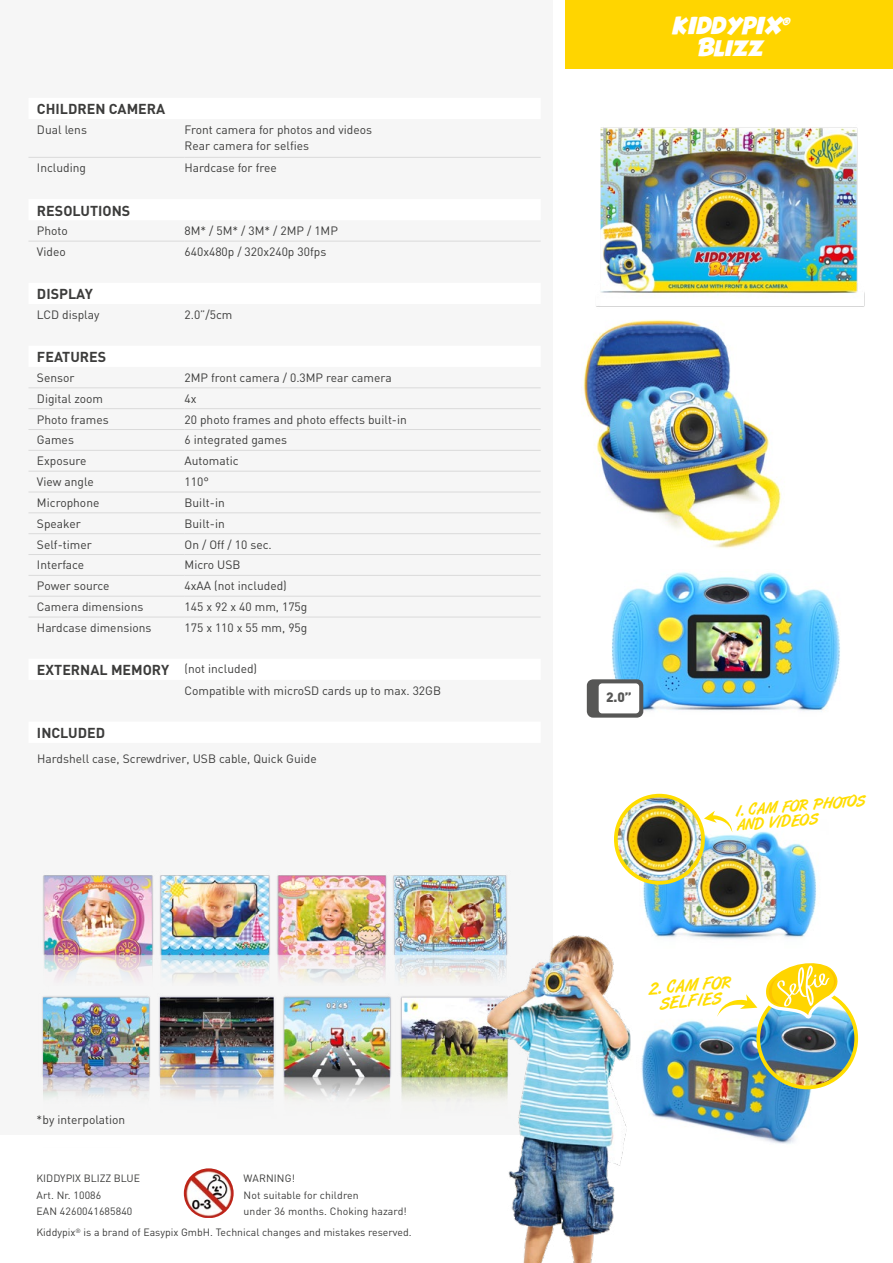
<style>
.page{position:relative;width:893px;height:1263px;background:#fff}
.page>*{position:absolute;margin:0;border:0;box-sizing:border-box;transform-origin:0 0}
.t1{font:17.1px/15.6px "Art Brush";color:#fd0;text-align:center}
.t2{font:16.5px "Heroes Legend";color:#fff}
.t3{font:15.9px/14.4px "Art Brush";color:#fd0}
.t4{font:15px "Heroes Legend";color:#fff}
.t5{font:700 14.25px "DIN";color:#3c3c3b}
.t6{font:900 13.5px "DIN";color:#575756}
.t7{font:12px/16.5px "DIN";color:#3c3c3b}
.t8{font:10.5px/16.5px "DIN";color:#3c3c3b}
.t9{font:6.15px "Heroes Legend";color:#fff}
.s1{font-weight:400;font-size:12px}
</style>
<div class="page">
<div style="left:566px;top:0;width:327px;height:68px;background:#ffd500"></div>
<div style="left:0;top:0;width:553px;height:1134px;background:#f6f6f6"></div>
<img style="left:612px;top:572px;width:228px;height:141px">
<img style="left:583px;top:379px;width:198px;height:170px">
<img style="left:43px;top:875px;width:464px;height:106px">
<img style="left:42px;top:996px;width:373px;height:104px">
<img style="left:184px;top:1168px;width:50px;height:50px">
<img style="left:711px;top:1007px;width:124px;height:137px">
<svg style="left:717px;top:994px;width:40px;height:23px"></svg>
<img style="left:628px;top:818px;width:189px;height:121px">
<svg style="left:704px;top:811px;width:28px;height:22px"></svg>
<img style="left:616px;top:796px;width:87px;height:87px;border-radius:44px">
<div style="left:614px;top:794px;width:91px;height:91px;border:4px solid #fd0;border-radius:50%"></div>
<img style="left:758px;top:989px;width:98px;height:98px;border-radius:49px">
<div style="left:756px;top:988px;width:102px;height:101px;border:4px solid #fd0;border-radius:50%"></div>
<svg style="left:763px;top:963px;width:78px;height:56px"></svg>
<svg style="left:587px;top:679px;width:56px;height:39px"></svg>
<img style="left:415px;top:893px;width:296px;height:370px">
<img style="left:565px;top:34px;width:328px;height:345px">
<svg style="left:29px;top:240px;width:512px;height:377px"></svg>
<hr style="left:28px;top:388px;width:157px;height:1px;background:#dadada">
<hr style="left:185px;top:388px;width:356px;height:1px;background:#dadada">
<hr style="left:28px;top:408px;width:157px;height:1px;background:#dadada">
<hr style="left:185px;top:408px;width:356px;height:1px;background:#dadada">
<hr style="left:28px;top:241px;width:157px;height:1px;background:#dadada">
<hr style="left:185px;top:241px;width:356px;height:1px;background:#dadada">
<hr style="left:28px;top:429px;width:157px;height:1px;background:#dadada">
<hr style="left:185px;top:429px;width:356px;height:1px;background:#dadada">
<hr style="left:28px;top:450px;width:157px;height:1px;background:#dadada">
<hr style="left:185px;top:450px;width:356px;height:1px;background:#dadada">
<hr style="left:28px;top:471px;width:157px;height:1px;background:#dadada">
<hr style="left:185px;top:471px;width:356px;height:1px;background:#dadada">
<hr style="left:28px;top:492px;width:157px;height:1px;background:#dadada">
<hr style="left:185px;top:492px;width:356px;height:1px;background:#dadada">
<hr style="left:28px;top:513px;width:157px;height:1px;background:#dadada">
<hr style="left:185px;top:513px;width:356px;height:1px;background:#dadada">
<hr style="left:28px;top:533px;width:157px;height:1px;background:#dadada">
<hr style="left:185px;top:533px;width:356px;height:1px;background:#dadada">
<hr style="left:28px;top:554px;width:157px;height:1px;background:#dadada">
<hr style="left:185px;top:554px;width:356px;height:1px;background:#dadada">
<hr style="left:28px;top:575px;width:157px;height:1px;background:#dadada">
<hr style="left:185px;top:575px;width:356px;height:1px;background:#dadada">
<hr style="left:28px;top:596px;width:157px;height:1px;background:#dadada">
<hr style="left:185px;top:596px;width:356px;height:1px;background:#dadada">
<hr style="left:28px;top:617px;width:157px;height:1px;background:#dadada">
<hr style="left:185px;top:617px;width:356px;height:1px;background:#dadada">
<hr style="left:28px;top:157px;width:157px;height:1px;background:#dadada">
<hr style="left:185px;top:157px;width:356px;height:1px;background:#dadada">
<p class="t5" style="left:37px;top:100px;width:130px">CHILDREN CAMERA</p>
<p class="t7" style="left:37px;top:121px;width:52px">Dual lens</p>
<p class="t7" style="left:185px;top:121px;width:189px">Front camera for photos and videos<br>Rear camera for selfies</p>
<p class="t7" style="left:37px;top:159px;width:51px">Including</p>
<p class="t7" style="left:185px;top:159px;width:94px">Hardcase for free</p>
<p class="t5" style="left:37px;top:201px;width:95px">RESOLUTIONS</p>
<p class="t7" style="left:37px;top:222px;width:32px">Photo</p>
<p class="t7" style="left:185px;top:222px;width:155px">8M* / 5M* / 3M* / 2MP / 1MP</p>
<p class="t7" style="left:37px;top:243px;width:30px">Video</p>
<p class="t7" style="left:185px;top:243px;width:143px">640x480p / 320x240p 30fps</p>
<p class="t5" style="left:37px;top:285px;width:58px">DISPLAY</p>
<p class="t7" style="left:37px;top:306px;width:64px">LCD display</p>
<p class="t7" style="left:185px;top:306px;width:49px">2.0”/5cm</p>
<p class="t5" style="left:37px;top:348px;width:71px">FEATURES</p>
<p class="t7" style="left:37px;top:369px;width:39px">Sensor</p>
<p class="t7" style="left:185px;top:369px;width:209px">2MP front camera / 0.3MP rear camera</p>
<p class="t7" style="left:37px;top:390px;width:68px">Digital zoom</p>
<p class="t7" style="left:185px;top:390px;width:14px">4x</p>
<p class="t7" style="left:37px;top:411px;width:73px">Photo frames</p>
<p class="t7" style="left:185px;top:411px;width:224px">20 photo frames and photo effects built-in</p>
<p class="t7" style="left:37px;top:432px;width:38px">Games</p>
<p class="t7" style="left:185px;top:432px;width:104px">6 integrated games</p>
<p class="t7" style="left:37px;top:452px;width:51px">Exposure</p>
<p class="t7" style="left:185px;top:452px;width:56px">Automatic</p>
<p class="t7" style="left:37px;top:473px;width:58px">View angle</p>
<p class="t7" style="left:185px;top:473px;width:26px">110°</p>
<p class="t7" style="left:37px;top:494px;width:64px">Microphone</p>
<p class="t7" style="left:185px;top:494px;width:42px">Built-in</p>
<p class="t7" style="left:37px;top:515px;width:45px">Speaker</p>
<p class="t7" style="left:185px;top:515px;width:42px">Built-in</p>
<p class="t7" style="left:37px;top:536px;width:56px">Self-timer</p>
<p class="t7" style="left:185px;top:536px;width:89px">On / Off / 10 sec.</p>
<p class="t7" style="left:37px;top:556px;width:49px">Interface</p>
<p class="t7" style="left:185px;top:556px;width:57px">Micro USB</p>
<p class="t7" style="left:37px;top:577px;width:74px">Power source</p>
<p class="t7" style="left:185px;top:577px;width:104px">4xAA (not included)</p>
<p class="t7" style="left:37px;top:598px;width:108px">Camera dimensions</p>
<p class="t7" style="left:185px;top:598px;width:124px">145 x 92 x 40 mm, 175g</p>
<p class="t7" style="left:37px;top:619px;width:116px">Hardcase dimensions</p>
<p class="t7" style="left:185px;top:619px;width:124px">175 x 110 x 55 mm, 95g</p>
<p class="t5" style="left:37px;top:661px;width:222px">EXTERNAL MEMORY <span class="s1">(not included)</span></p>
<p class="t7" style="left:185px;top:682px;width:258px">Compatible with microSD cards up to max. 32GB</p>
<p class="t5" style="left:37px;top:724px;width:70px">INCLUDED</p>
<p class="t7" style="left:37px;top:750px;width:281px">Hardshell case, Screwdriver, USB cable, Quick Guide</p>
<p class="t7" style="left:36px;top:1111px;width:90px">*by interpolation</p>
<p class="t8" style="left:36px;top:1170px;width:105px">KIDDYPIX BLIZZ BLUE<br>Art. Nr. 10086<br>EAN 4260041685840</p>
<p class="t8" style="left:244px;top:1170px;width:165px">WARNING!<br>Not suitable for children<br>under 36 months. Choking hazard!</p>
<p class="t8" style="left:36px;top:1224px;width:377px">Kiddypix<sup>®</sup> is a brand of Easypix GmbH. Technical changes and mistakes reserved.</p>
<h2 class="t2" style="left:672px;top:17px;width:111px">kiddypix</h2>
<p class="t9" style="left:782px;top:19px;width:9px">®</p>
<p class="t4" style="left:696px;top:41px;width:68px">Blizz</p>
<p class="t6" style="left:606px;top:688px;width:27px">2.0”</p>
<h3 class="t3" style="left:735px;top:805px;width:132px;rotate:-5deg">1. CAM FOR PHOTOS<br>AND VIDEOS</h3>
<h1 class="t1" style="left:647px;top:982px;width:84px;rotate:-5deg">2. CAM FOR<br>SELFIES</h1>
</div>
